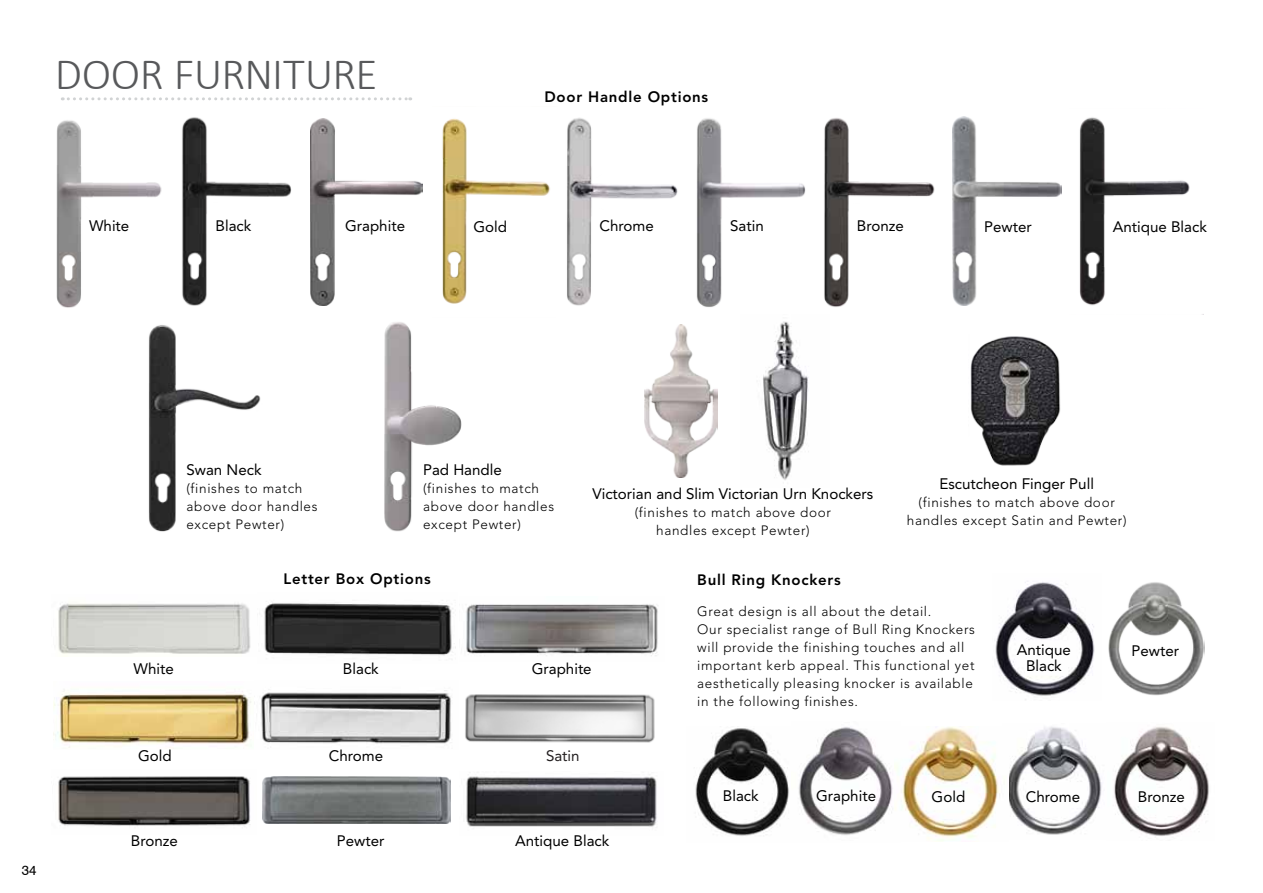
<style>
.page{position:relative;width:1263px;height:893px;background:#fff}
.page>*{position:absolute;margin:0;border:0;box-sizing:border-box;transform-origin:0 0}
.t1{font:300 45px "Calibri";letter-spacing:-.02em;color:#58595b}
.t2{font:15.15px/16px "Avenir LT Std";color:#000;text-align:center}
.t3{font:15.15px "Avenir LT Std";color:#231f20}
.t4{font:800 15px "Avenir LT Std";letter-spacing:.05em;color:#000}
.t5{font:300 13.5px/18px "Avenir LT Std";letter-spacing:.05em;color:#000}
.t6{font:13.5px "Swiss 721 BT";color:#000}
</style>
<div class="page">
<img style="left:465px;top:694px;width:190px;height:49px">
<img style="left:311px;top:119px;width:111px;height:187px">
<img style="left:182px;top:117px;width:110px;height:189px">
<img style="left:567px;top:118px;width:111px;height:188px">
<img style="left:696px;top:118px;width:110px;height:189px">
<img style="left:442px;top:118px;width:108px;height:186px">
<img style="left:56px;top:120px;width:106px;height:188px">
<img style="left:148px;top:325px;width:113px;height:207px">
<img style="left:1079px;top:117px;width:111px;height:189px">
<img style="left:824px;top:118px;width:111px;height:189px">
<img style="left:384px;top:322px;width:78px;height:210px">
<img style="left:763px;top:321px;width:46px;height:159px">
<img style="left:645px;top:324px;width:72px;height:153px">
<svg style="left:62px;top:97px;width:349px;height:3px"></svg>
<img style="left:466px;top:774px;width:191px;height:53px">
<img style="left:264px;top:602px;width:192px;height:54px">
<img style="left:58px;top:776px;width:192px;height:51px">
<img style="left:53px;top:690px;width:398px;height:59px">
<img style="left:58px;top:603px;width:193px;height:51px">
<img style="left:466px;top:604px;width:192px;height:52px">
<img style="left:970px;top:336px;width:91px;height:130px">
<img style="left:995px;top:581px;width:100px;height:119px">
<img style="left:695px;top:728px;width:94px;height:108px">
<img style="left:798px;top:727px;width:95px;height:108px">
<img style="left:1108px;top:582px;width:97px;height:114px">
<img style="left:1009px;top:726px;width:200px;height:110px">
<img style="left:894px;top:726px;width:106px;height:115px">
<img style="left:952px;top:116px;width:110px;height:190px">
<img style="left:263px;top:777px;width:188px;height:47px">
<h1 class="t1" style="left:55px;top:46px;width:324px">DOOR FURNITURE</h1>
<p class="t4" style="left:544px;top:88px;width:165px">Door Handle Options</p>
<p class="t2" style="left:89px;top:218px;width:42px">White</p>
<p class="t2" style="left:216px;top:218px;width:37px">Black</p>
<p class="t2" style="left:345px;top:218px;width:61px">Graphite</p>
<p class="t2" style="left:473px;top:219px;width:35px">Gold</p>
<p class="t2" style="left:599px;top:218px;width:56px">Chrome</p>
<p class="t2" style="left:730px;top:218px;width:35px">Satin</p>
<p class="t2" style="left:857px;top:218px;width:49px">Bronze</p>
<p class="t2" style="left:984px;top:219px;width:49px">Pewter</p>
<p class="t2" style="left:1113px;top:219px;width:96px">Antique Black</p>
<p class="t6" style="left:22px;top:862px;width:16px">34</p>
<p class="t2" style="left:133px;top:661px;width:42px">White</p>
<p class="t2" style="left:186px;top:462px;width:77px">Swan Neck</p>
<p class="t5" style="left:186px;top:480px;width:133px">(finishes to match above door handles except Pewter)</p>
<p class="t2" style="left:423px;top:462px;width:80px">Pad Handle</p>
<p class="t5" style="left:423px;top:480px;width:133px">(finishes to match above door handles except Pewter)</p>
<p class="t2" style="left:592px;top:486px;width:282px">Victorian and Slim Victorian Urn Knockers</p>
<p class="t5" style="left:635px;top:503px;width:198px;text-align:center">(finishes to match above door handles except Pewter)</p>
<p class="t2" style="left:939px;top:476px;width:156px">Escutcheon Finger Pull</p>
<p class="t5" style="left:907px;top:493px;width:221px;text-align:center">(finishes to match above door handles except Satin and Pewter)</p>
<p class="t4" style="left:283px;top:570px;width:149px">Letter Box Options</p>
<p class="t2" style="left:343px;top:661px;width:37px">Black</p>
<p class="t2" style="left:532px;top:661px;width:61px">Graphite</p>
<p class="t4" style="left:697px;top:571px;width:145px">Bull Ring Knockers</p>
<p class="t5" style="left:697px;top:603px;width:279px">Great design is all about the detail.<br>Our specialist range of Bull Ring Knockers will provide the finishing touches and all important kerb appeal. This functional yet aesthetically pleasing knocker is available in the following finishes.</p>
<p class="t2" style="left:1017px;top:642px;width:56px">Antique<br>Black</p>
<p class="t2" style="left:1131px;top:642px;width:49px">Pewter</p>
<p class="t2" style="left:138px;top:748px;width:35px">Gold</p>
<p class="t2" style="left:329px;top:748px;width:56px">Chrome</p>
<p class="t2" style="left:131px;top:833px;width:49px">Bronze</p>
<p class="t2" style="left:337px;top:833px;width:49px">Pewter</p>
<p class="t3" style="left:546px;top:747px;width:35px">Satin</p>
<p class="t2" style="left:515px;top:833px;width:96px">Antique Black</p>
<p class="t2" style="left:816px;top:788px;width:61px">Graphite</p>
<p class="t2" style="left:723px;top:788px;width:37px">Black</p>
<p class="t2" style="left:1026px;top:788px;width:56px">Chrome</p>
<p class="t2" style="left:1138px;top:788px;width:49px">Bronze</p>
<p class="t2" style="left:932px;top:789px;width:35px">Gold</p>
</div>
